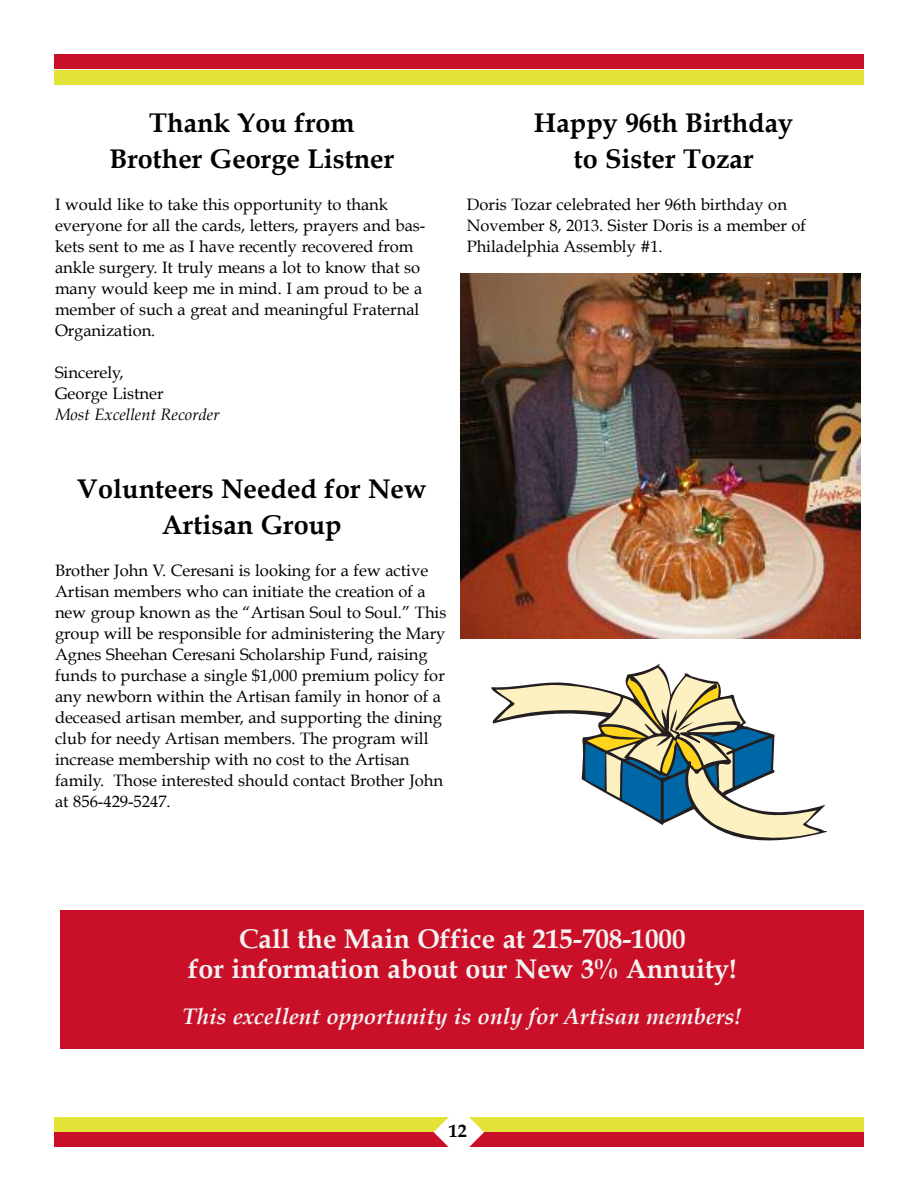
<style>
.page{position:relative;width:918px;height:1188px;background:#fff}
.page>*{position:absolute;margin:0;border:0;box-sizing:border-box;transform-origin:0 0}
.t1{font:700 27px/36px "Book Antiqua";color:#000;text-align:center}
.t2{font:700 27px/30px "Book Antiqua";color:#f2f2f2;text-align:center}
.t3{font:italic 700 22.5px "Book Antiqua";color:#f2f2f2}
.t4{font:700 18px "Book Antiqua";color:#000}
.t5{font:16.5px/21px "Book Antiqua";color:#000}
.t6{font:italic 16.5px "Book Antiqua";color:#000}
</style>
<div class="page">
<div style="left:61px;top:910px;width:803px;height:138px;background:#ca1029"></div>
<div style="left:54px;top:1117px;width:810px;height:15px;background:#e3e236"></div>
<div style="left:54px;top:1132px;width:810px;height:16px;background:#ca1029"></div>
<div style="left:54px;top:54px;width:810px;height:15px;background:#ca1029"></div>
<div style="left:54px;top:70px;width:810px;height:15px;background:#e3e236"></div>
<svg style="left:434px;top:1117px;width:50px;height:31px"></svg>
<img style="left:461px;top:273px;width:399px;height:366px">
<svg style="left:496px;top:668px;width:324px;height:173px"></svg>
<h1 class="t1" style="left:109px;top:105px;width:286px">Thank You from<br>Brother George Listner</h1>
<p class="t5" style="left:55px;top:194px;width:372px">I would like to take this opportunity to thank everyone for all the cards, letters, prayers and bas&shy;kets sent to me as I have recently recovered from ankle surgery. It truly means a lot to know that so many would keep me in mind. I am proud to be a member of such a great and meaningful Fraternal Organization.</p>
<p class="t5" style="left:55px;top:362px;width:110px">Sincerely,<br>George Listner</p>
<p class="t6" style="left:55px;top:404px;width:166px">Most Excellent Recorder</p>
<h1 class="t1" style="left:534px;top:105px;width:261px">Happy 96th Birthday to Sister Tozar</h1>
<p class="t5" style="left:467px;top:194px;width:341px">Doris Tozar celebrated her 96th birthday on<br>November 8, 2013. Sister Doris is a member of<br>Philadelphia Assembly #1.</p>
<h1 class="t1" style="left:77px;top:471px;width:351px">Volunteers Needed for New<br>Artisan Group</h1>
<p class="t5" style="left:55px;top:560px;width:393px">Brother John V. Ceresani is looking for a few active Artisan members who can initiate the creation of a new group known as the “Artisan Soul to Soul.” This group will be responsible for administering the Mary Agnes Sheehan Ceresani Scholarship Fund, raising funds to purchase a single $1,000 premium policy for any newborn within the Artisan family in honor of a deceased artisan member, and supporting the dining club for needy Artisan members. The program will increase membership with no cost to the Artisan family. Those interested should contact Brother John at 856-429-5247.</p>
<h1 class="t2" style="left:188px;top:924px;width:550px">Call the Main Office at 215-708-1000<br>for information about our New 3% Annuity!</h1>
<h2 class="t3" style="left:183px;top:1003px;width:561px">This excellent opportunity is only for Artisan members!</h2>
<p class="t4" style="left:449px;top:1120px;width:19px">12</p>
</div>
